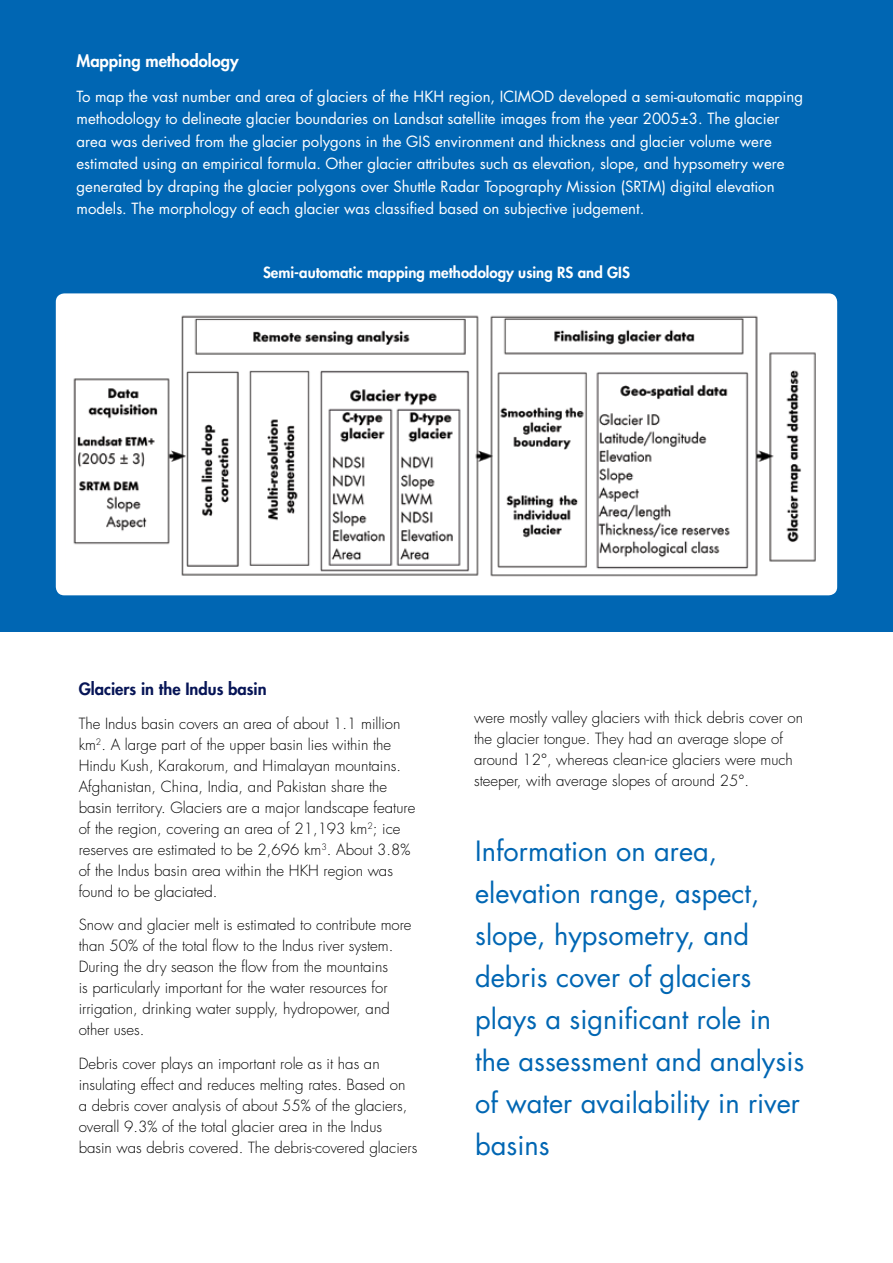
<style>
.page{position:relative;width:893px;height:1263px;background:#fff}
.page>*{position:absolute;margin:0;border:0;box-sizing:border-box;transform-origin:0 0}
.t1{font:27.15px/42px "Futura Std";color:#0066b3}
.t2{font:800 16.5px "Futura Std";color:#061456}
.t3{font:800 16.5px "Futura Std";color:#fff}
.t4{font:300 15px/21px "Futura Std";color:#000}
.t5{font:15px/22.5px "Futura Std";color:#fff}
.t6{font:800 15px "Futura Std";color:#fff}
</style>
<div class="page">
<div style="left:0;top:0;width:893px;height:631px;background:#0066b3"></div>
<div style="left:56px;top:293px;width:781px;height:302px;background:#fff;border-radius:9px"></div>
<img style="left:73px;top:315px;width:743px;height:262px">
<p class="t3" style="left:77px;top:50px;width:164px">Mapping methodology</p>
<p class="t5" style="left:77px;top:85px;width:728px">To map the vast number and area of glaciers of the HKH region, ICIMOD developed a semi-automatic mapping methodology to delineate glacier boundaries on Landsat satellite images from the year 2005±3. The glacier area was derived from the glacier polygons in the GIS environment and thickness and glacier volume were estimated using an empirical formula. Other glacier attributes such as elevation, slope, and hypsometry were generated by draping the glacier polygons over Shuttle Radar Topography Mission (SRTM) digital elevation models. The morphology of each glacier was classified based on subjective judgement.</p>
<p class="t6" style="left:263px;top:263px;width:368px">Semi-automatic mapping methodology using RS and GIS</p>
<p class="t2" style="left:79px;top:678px;width:190px">Glaciers in the Indus basin</p>
<p class="t4" style="left:79px;top:713px;width:338px">The Indus basin covers an area of about 1.1 million km<sup>2</sup>. A large part of the upper basin lies within the Hindu Kush, Karakorum, and Himalayan mountains.<br>Afghanistan, China, India, and Pakistan share the basin territory. Glaciers are a major landscape feature of the region, covering an area of 21,193 km<sup>2</sup>; ice reserves are estimated to be 2,696 km<sup>3</sup>. About 3.8% of the Indus basin area within the HKH region was found to be glaciated.</p>
<p class="t4" style="left:79px;top:915px;width:334px">Snow and glacier melt is estimated to contribute more than 50% of the total flow to the Indus river system.<br>During the dry season the flow from the mountains<br>is particularly important for the water resources for irrigation, drinking water supply, hydropower, and other uses.</p>
<p class="t4" style="left:79px;top:1054px;width:340px">Debris cover plays an important role as it has an insulating effect and reduces melting rates. Based on a debris cover analysis of about 55% of the glaciers, overall 9.3% of the total glacier area in the Indus basin was debris covered. The debris-covered glaciers</p>
<p class="t4" style="left:474px;top:707px;width:330px">were mostly valley glaciers with thick debris cover on the glacier tongue. They had an average slope of around 12°, whereas clean-ice glaciers were much steeper, with average slopes of around 25°.</p>
<h1 class="t1" style="left:475px;top:831px;width:331px">Information on area, elevation range, aspect, slope, hypsometry, and debris cover of glaciers plays a significant role in the assessment and analysis of water availability in river basins</h1>
</div>
